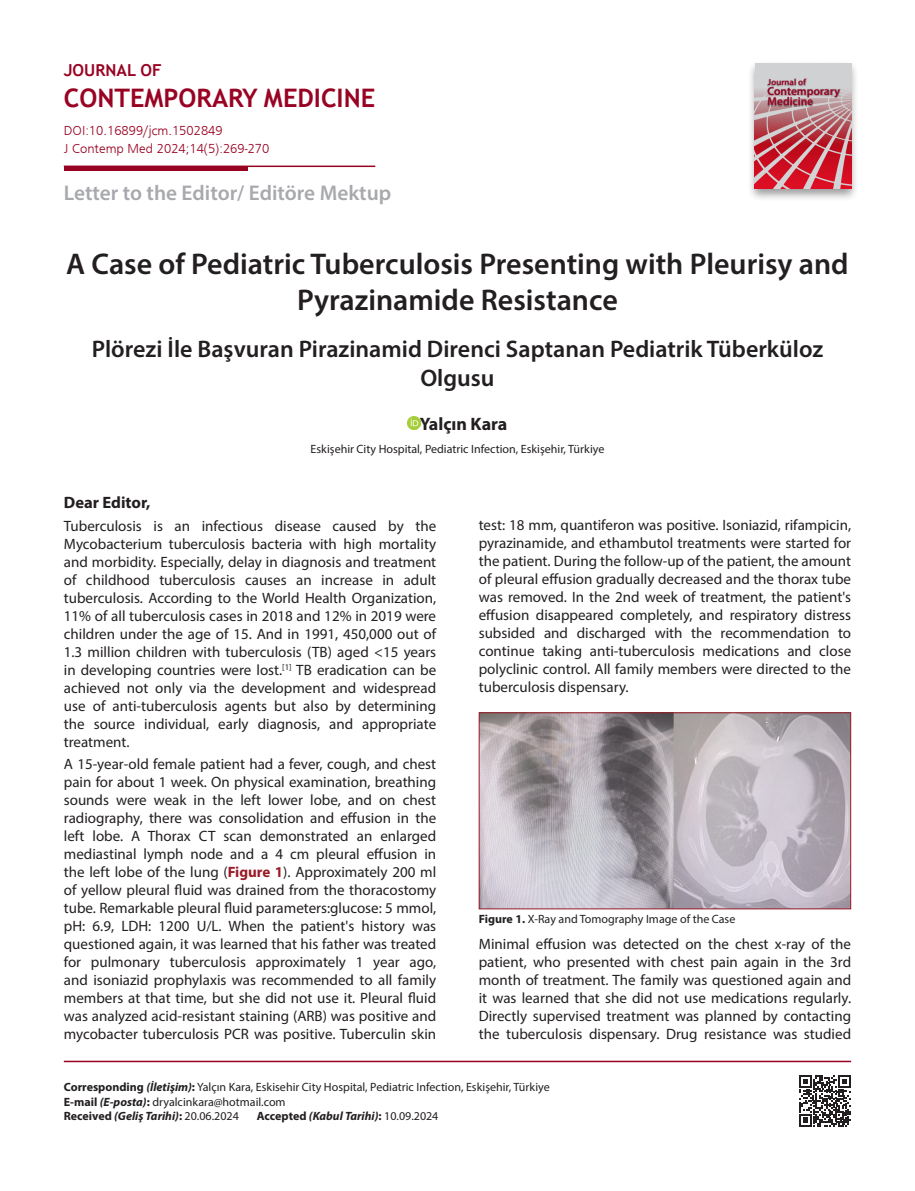
<style>
.page{position:relative;width:915px;height:1191px;background:#fff}
.page>*{position:absolute;margin:0;border:0;box-sizing:border-box;transform-origin:0 0}
.KAPAK_Ana_Başlık{font:600 30px/36px "Myriad Pro";color:#231f20;text-align:center}
.t1{font:700 25.5px "Trebuchet MS";color:#990323}
.KAPAK_Yan_Başlık{font:600 24px/28.8px "Myriad Pro";color:#231f20;text-align:center}
.t2{font:600 21.3px "Myriad Pro";color:#a8a9ad}
.Yazarlar{font:700 18px "Myriad Pro";color:#231f20}
.Ana_Metin{font:700 16.5px "Myriad Pro";color:#231f20}
.t3{font:700 16.5px "Trebuchet MS";color:#990323}
.Ana_Metin-2{font:15px/18px "Myriad Pro";color:#231f20;text-align:justify}
.t4{font:300 13.5px "Frugal Sans";color:#990323}
.Kurumlar{font:12px "Myriad Pro";color:#231f20}
.t5{font:italic 700 12px "Myriad Pro";color:#231f20}
.TABLO{font:12px "Myriad Pro";color:#231f20}
.t6{font:600 11.55px/10.8px "Myriad Pro";color:#990323}
.t7{font:600 8.85px "Myriad Pro";color:#990323}
.s1{font-weight:700;color:#9a1a27}
.s2{font-weight:700}
.s3{font-weight:700;font-style:italic}
.s4{font-style:normal}
.s5{font-weight:400;font-style:normal}
</style>
<div class="page">
<hr style="left:64px;top:1060px;width:786px;height:2px;background:#990323">
<hr style="left:64px;top:165px;width:311px;height:2px;background:#990323">
<div style="left:64px;top:166px;width:183px;height:5px;background:#990323"></div>
<div style="left:746px;top:60px;width:112px;height:141px;background:#231f20;opacity:.45"></div>
<img style="left:754px;top:64px;width:96px;height:125px">
<div style="left:766px;top:78px;width:41px;height:8px;background:#231f20;opacity:.56"></div>
<div style="left:766px;top:86px;width:74px;height:21px;background:#231f20;opacity:.56"></div>
<svg style="left:799px;top:1075px;width:51px;height:51px"></svg>
<svg style="left:407px;top:417px;width:13px;height:12px"></svg>
<img style="left:480px;top:714px;width:368px;height:193px">
<div style="left:478px;top:712px;width:372px;height:197px;border:1px solid #9a1a27"></div>
<p class="t3" style="left:64px;top:60px;width:99px">JOURNAL OF</p>
<h2 class="t1" style="left:64px;top:82px;width:313px">CONTEMPORARY MEDICINE</h2>
<p class="t4" style="left:64px;top:123px;width:160px">DOI:10.16899/jcm.1502849</p>
<p class="t4" style="left:64px;top:141px;width:207px">J Contemp Med 2024;14(5):269-270</p>
<h3 class="t2" style="left:64px;top:179px;width:329px">Letter to the Editor/ Editöre Mektup</h3>
<p class="t7" style="left:767px;top:76px;width:40px">Journal of</p>
<p class="t6" style="left:767px;top:85px;width:74px">Contemporary<br>Medicine</p>
<p class="KAPAK_Ana_Başlık" style="left:66px;top:245px;width:783px">A Case of Pediatric Tuberculosis Presenting with Pleurisy and<br>Pyrazinamide Resistance</p>
<p class="KAPAK_Yan_Başlık" style="left:92px;top:334px;width:732px">Plörezi İle Başvuran Pirazinamid Direnci Saptanan Pediatrik Tüberküloz<br>Olgusu</p>
<p class="Yazarlar" style="left:419px;top:412px;width:89px">Yalçın Kara</p>
<p class="Kurumlar" style="left:310px;top:442px;width:295px">Eskişehir City Hospital, Pediatric Infection, Eskişehir, Türkiye</p>
<p class="Ana_Metin" style="left:64px;top:492px;width:88px">Dear Editor,</p>
<p class="Ana_Metin-2" style="left:64px;top:517px;width:374px">Tuberculosis is an infectious disease caused by the Mycobacterium tuberculosis bacteria with high mortality and morbidity. Especially, delay in diagnosis and treatment of childhood tuberculosis causes an increase in adult tuberculosis. According to the World Health Organization, 11% of all tuberculosis cases in 2018 and 12% in 2019 were children under the age of 15. And in 1991, 450,000 out of 1.3 million children with tuberculosis (TB) aged &lt;15 years in developing countries were lost.<sup>[1]</sup> TB eradication can be achieved not only via the development and widespread use of anti-tuberculosis agents but also by determining the source individual, early diagnosis, and appropriate treatment.</p>
<p class="Ana_Metin-2" style="left:64px;top:755px;width:374px">A 15-year-old female patient had a fever, cough, and chest pain for about 1 week. On physical examination, breathing sounds were weak in the left lower lobe, and on chest radiography, there was consolidation and effusion in the left lobe. A Thorax CT scan demonstrated an enlarged mediastinal lymph node and a 4 cm pleural effusion in the left lobe of the lung (<span class="s1">Figure 1</span>). Approximately 200 ml of yellow pleural fluid was drained from the thoracostomy tube. Remarkable pleural fluid parameters:glucose: 5 mmol, pH: 6.9, LDH: 1200 U/L. When the patient's history was questioned again, it was learned that his father was treated for pulmonary tuberculosis approximately 1 year ago, and isoniazid prophylaxis was recommended to all family members at that time, but she did not use it. Pleural fluid was analyzed acid-resistant staining (ARB) was positive and mycobacter tuberculosis PCR was positive. Tuberculin skin</p>
<p class="Ana_Metin-2" style="left:478px;top:516px;width:374px">test: 18 mm, quantiferon was positive. Isoniazid, rifampicin, pyrazinamide, and ethambutol treatments were started for the patient. During the follow-up of the patient, the amount of pleural effusion gradually decreased and the thorax tube was removed. In the 2nd week of treatment, the patient's effusion disappeared completely, and respiratory distress subsided and discharged with the recommendation to continue taking anti-tuberculosis medications and close polyclinic control. All family members were directed to the tuberculosis dispensary.</p>
<p class="TABLO" style="left:478px;top:911px;width:258px"><span class="s2">Figure 1.</span> X-Ray and Tomography Image of the Case</p>
<p class="Ana_Metin-2" style="left:478px;top:935px;width:374px">Minimal effusion was detected on the chest x-ray of the patient, who presented with chest pain again in the 3rd month of treatment. The family was questioned again and it was learned that she did not use medications regularly.<br>Directly supervised treatment was planned by contacting the tuberculosis dispensary. Drug resistance was studied</p>
<p class="Kurumlar" style="left:64px;top:1079px;width:487px"><span class="s2">Corresponding</span> <span class="s3">(İletişim)</span><span class="s2">:</span> Yalçın Kara, Eskisehir City Hospital, Pediatric Infection, Eskişehir, Türkiye</p>
<p class="Kurumlar" style="left:64px;top:1094px;width:223px"><span class="s2">E-mail</span> <span class="s3">(E-posta)</span><span class="s2">:</span> dryalcinkara@hotmail.com</p>
<p class="t5" style="left:64px;top:1108px;width:176px"><span class="s4">Received</span> (Geliş Tarihi)<span class="s4">:</span> <span class="s5">20.06.2024</span></p>
<p class="t5" style="left:257px;top:1108px;width:183px"><span class="s4">Accepted</span> (Kabul Tarihi)<span class="s4">:</span> <span class="s5">10.09.2024</span></p>
</div>
